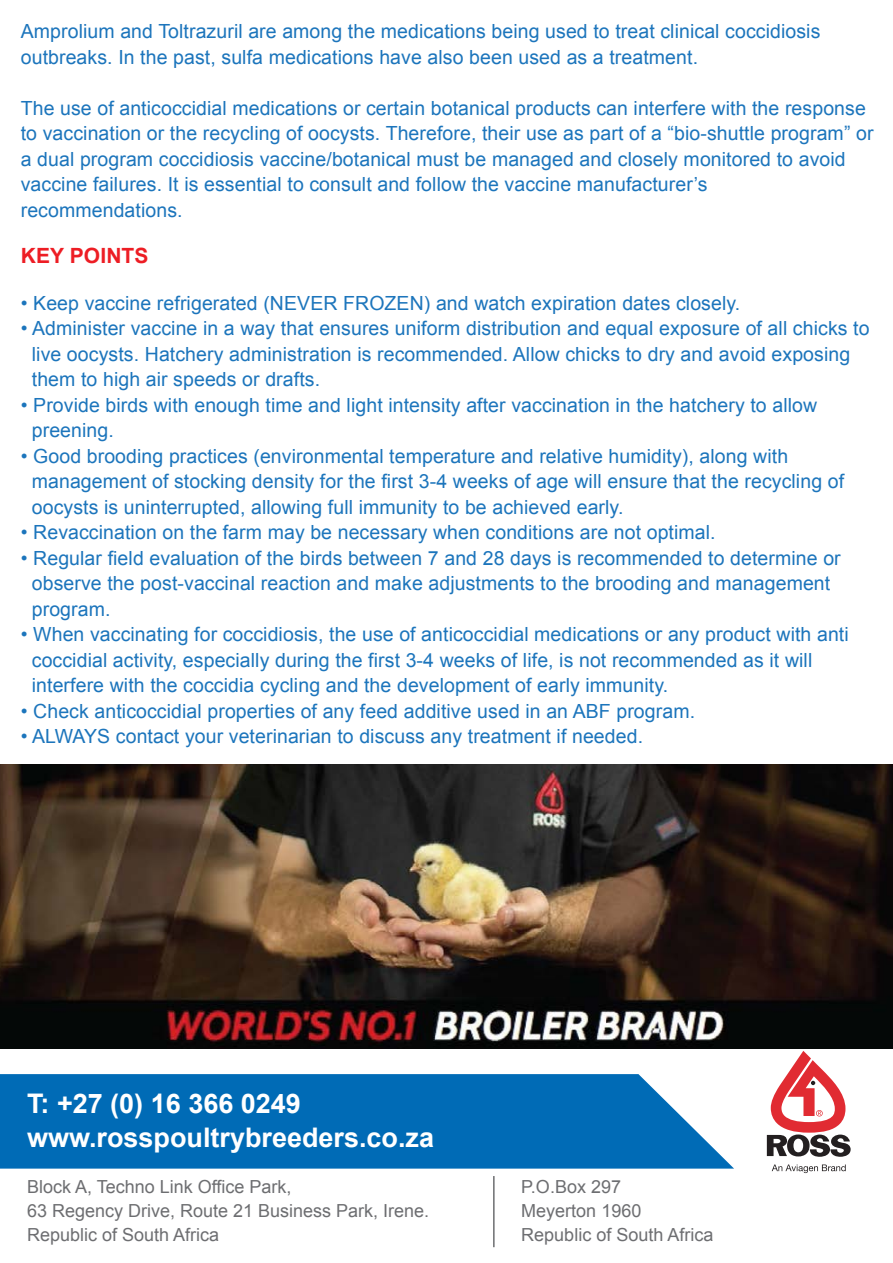
<style>
.page{position:relative;width:893px;height:1263px;background:#fff}
.page>*{position:absolute;margin:0;border:0;box-sizing:border-box;transform-origin:0 0}
.t1{font:700 27px/34.5px "Arial";color:#fff}
.t2{font:700 21px "Arial";letter-spacing:.005em;color:#ed1d24}
.t3{font:19.5px/25.5px "Arial";letter-spacing:.005em;color:#1c75bc}
.t4{font:18px/24px "Arial";color:#6d6e71}
</style>
<div class="page">
<img style="left:0;top:764px;width:893px;height:285px">
<svg style="left:767px;top:1051px;width:84px;height:106px"></svg>
<svg style="left:772px;top:1164px;width:74px;height:9px"></svg>
<svg style="left:0;top:1074px;width:734px;height:94px;background:#1174ba"></svg>
<hr style="left:493px;top:1176px;width:2px;height:71px;background:#6d6e71">
<p class="t3" style="left:21px;top:19px;width:801px">Amprolium and Toltrazuril are among the medications being used to treat clinical coccidiosis outbreaks. In the past, sulfa medications have also been used as a treatment.</p>
<p class="t3" style="left:21px;top:95px;width:854px">The use of anticoccidial medications or certain botanical products can interfere with the response to vaccination or the recycling of oocysts. Therefore, their use as part of a “bio-shuttle program” or a dual program coccidiosis vaccine/botanical must be managed and closely monitored to avoid vaccine failures. It is essential to consult and follow the vaccine manufacturer’s recommendations.</p>
<p class="t2" style="left:21px;top:242px;width:129px">KEY POINTS</p>
<p class="t3" style="left:21px;top:290px;width:721px">• Keep vaccine refrigerated (NEVER FROZEN) and watch expiration dates closely.</p>
<p class="t3" style="left:32px;top:316px;width:839px;text-indent:-11px">• Administer vaccine in a way that ensures uniform distribution and equal exposure of all chicks to live oocysts. Hatchery administration is recommended. Allow chicks to dry and avoid exposing them to high air speeds or drafts.</p>
<p class="t3" style="left:32px;top:392px;width:787px;text-indent:-11px">• Provide birds with enough time and light intensity after vaccination in the hatchery to allow preening.</p>
<p class="t3" style="left:32px;top:443px;width:814px;text-indent:-11px">• Good brooding practices (environmental temperature and relative humidity), along with management of stocking density for the first 3-4 weeks of age will ensure that the recycling of oocysts is uninterrupted, allowing full immunity to be achieved early.</p>
<p class="t3" style="left:21px;top:520px;width:696px">• Revaccination on the farm may be necessary when conditions are not optimal.</p>
<p class="t3" style="left:32px;top:545px;width:810px;text-indent:-11px">• Regular field evaluation of the birds between 7 and 28 days is recommended to determine or observe the post-vaccinal reaction and make adjustments to the brooding and management program.</p>
<p class="t3" style="left:32px;top:622px;width:818px;text-indent:-11px">• When vaccinating for coccidiosis, the use of anticoccidial medications or any product with anti coccidial activity, especially during the first 3-4 weeks of life, is not recommended as it will interfere with the coccidia cycling and the development of early immunity.</p>
<p class="t3" style="left:21px;top:698px;width:676px">• Check anticoccidial properties of any feed additive used in an ABF program.</p>
<p class="t3" style="left:21px;top:724px;width:624px">• ALWAYS contact your veterinarian to discuss any treatment if needed.</p>
<h1 class="t1" style="left:27px;top:1087px;width:409px">T: +27 (0) 16 366 0249 www.rosspoultrybreeders.co.za</h1>
<p class="t4" style="left:27px;top:1175px;width:404px">Block A, Techno Link Office Park,<br>63 Regency Drive, Route 21 Business Park, Irene.<br>Republic of South Africa</p>
<p class="t4" style="left:521px;top:1175px;width:194px">P.O.Box 297<br>Meyerton 1960<br>Republic of South Africa</p>
</div>
